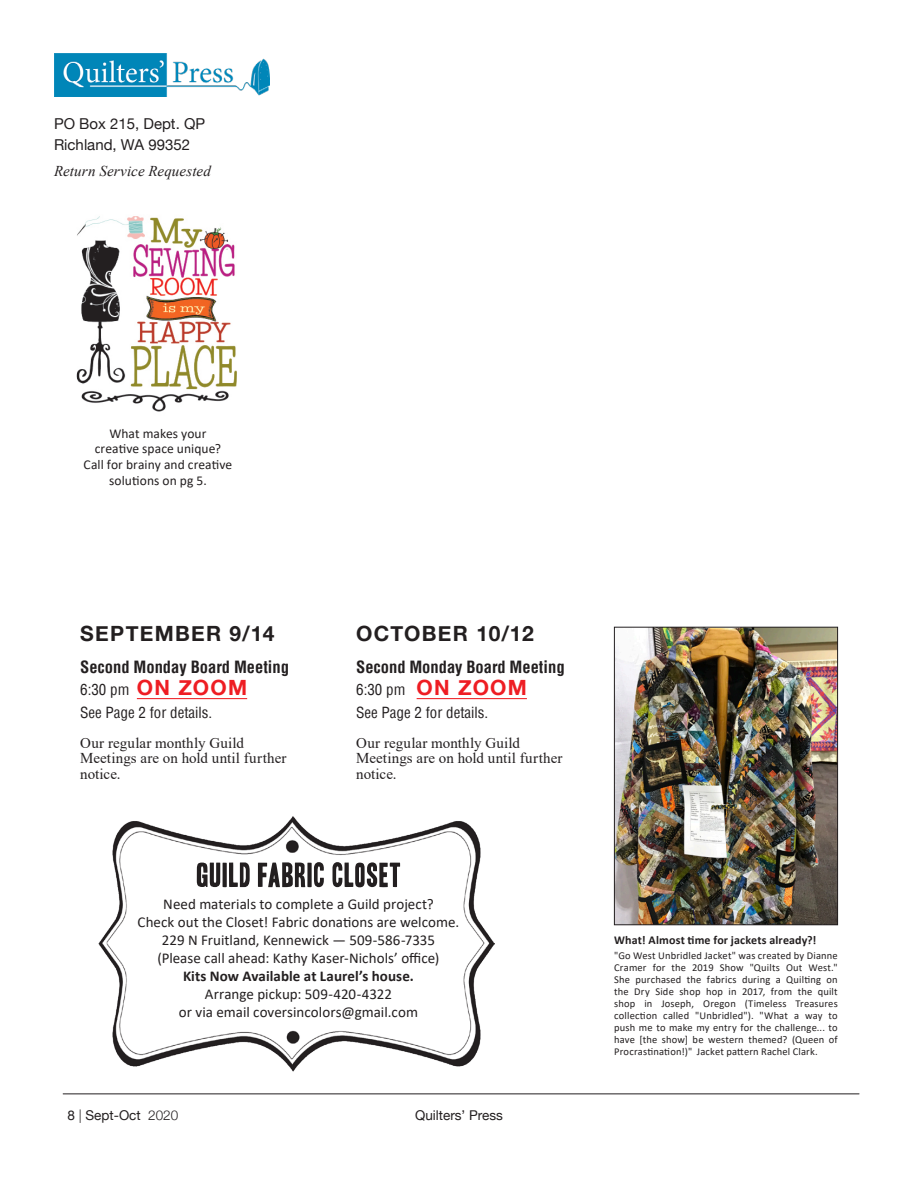
<style>
.page{position:relative;width:918px;height:1188px;background:#fff}
.page>*{position:absolute;margin:0;border:0;box-sizing:border-box;transform-origin:0 0}
.Main_Head_3{font:700 21px "Helvetica Neue";letter-spacing:.06em;color:#231f20}
.Main_Body{font:700 condensed 16.5px "Helvetica";color:#231f20}
.Main_Head_2{font:15px "Calibri";letter-spacing:.005em;color:#231f20}
.Main_Head_2-2{font:15px/15.8px "Times New Roman";letter-spacing:.01em;color:#231f20}
.Main_Body-2{font:condensed 15px/22.5px "Helvetica";color:#231f20}
.Side_Body{font:15px "Helvetica Neue";color:#231f20}
.Main_Head_2-3{font:700 15px "Calibri";letter-spacing:.005em;color:#231f20}
.Main_Head_2-4{font:italic 15px "Times New Roman";letter-spacing:.01em;color:#231f20}
.Main_Head_2-5{font:13.5px/15.8px "Calibri";letter-spacing:.005em;color:#231f20;text-align:center}
.t1{font:13.5px "Helvetica Neue";color:#231f20}
.Main_Head_2-6{font:700 12px "Calibri";letter-spacing:.015em;color:#231f20}
.Main_Head_2-7{font:10.5px/12px "Calibri";letter-spacing:.015em;color:#231f20;text-align:justify}
.s1{font-family:"Helvetica Neue";font-weight:700;font-stretch:normal;font-size:21px;color:#ee1d23}
.s2{font-weight:300}
</style>
<div class="page">
<hr style="left:63px;top:1094px;width:796px;height:1px;background:#231f20">
<img style="left:54px;top:54px;width:216px;height:43px">
<hr style="left:417px;top:698px;width:110px;height:1px;background:#ee1d23">
<hr style="left:137px;top:698px;width:110px;height:1px;background:#ee1d23">
<img style="left:616px;top:629px;width:220px;height:294px">
<div style="left:614px;top:627px;width:224px;height:298px;border:1px solid #231f20"></div>
<img style="left:99px;top:816px;width:395px;height:255px">
<svg style="left:197px;top:862px;width:203px;height:25px"></svg>
<img style="left:76px;top:216px;width:161px;height:196px">
<p class="Side_Body" style="left:54px;top:113px;width:153px">PO Box 215, Dept. QP</p>
<p class="Side_Body" style="left:54px;top:134px;width:133px">Richland, WA 99352￼</p>
<p class="Main_Head_2-4" style="left:54px;top:161px;width:158px">Return Service Requested</p>
<p class="Main_Head_2-5" style="left:109px;top:425px;width:99px">What makes your</p>
<p class="Main_Head_2-5" style="left:95px;top:441px;width:128px">creative space unique?</p>
<p class="Main_Head_2-5" style="left:84px;top:456px;width:150px">Call for brainy and creative solutions on pg 5.</p>
<p class="Main_Head_3" style="left:80px;top:618px;width:196px">SEPTEMBER 9/14</p>
<p class="Main_Body" style="left:80px;top:656px;width:210px">Second Monday Board Meeting</p>
<p class="Main_Body-2" style="left:80px;top:679px;width:168px">6:30 pm <span class="s1">ON ZOOM<br></span>See Page 2 for details.</p>
<p class="Main_Head_2-2" style="left:80px;top:734px;width:208px">Our regular monthly Guild<br>Meetings are on hold until further notice.</p>
<p class="Main_Head_2-2" style="left:356px;top:734px;width:208px">Our regular monthly Guild<br>Meetings are on hold until further notice.</p>
<p class="Main_Head_3" style="left:356px;top:618px;width:179px">OCTOBER 10/12</p>
<p class="Main_Body" style="left:356px;top:656px;width:210px">Second Monday Board Meeting</p>
<p class="Main_Body-2" style="left:356px;top:679px;width:172px">6:30 pm <span class="s1">ON ZOOM<br></span>See Page 2 for details.</p>
<p class="Main_Head_2" style="left:163px;top:894px;width:272px">Need materials to complete a Guild project?</p>
<p class="Main_Head_2" style="left:138px;top:912px;width:323px">Check out the Closet! Fabric donations are welcome.</p>
<p class="Main_Head_2" style="left:162px;top:930px;width:275px">229 N Fruitland, Kennewick — 509-586-7335</p>
<p class="Main_Head_2" style="left:157px;top:948px;width:284px">(Please call ahead: Kathy Kaser-Nichols’ office)</p>
<p class="Main_Head_2-3" style="left:183px;top:966px;width:232px">Kits Now Available at Laurel’s house.</p>
<p class="Main_Head_2" style="left:205px;top:984px;width:189px">Arrange pickup: 509-420-4322</p>
<p class="Main_Head_2" style="left:179px;top:1002px;width:241px">or via email coversincolors@gmail.com</p>
<p class="t1" style="left:68px;top:1106px;width:112px">8 <span class="s2">|</span> Sept-Oct <span class="s2">2020</span></p>
<p class="t1" style="left:415px;top:1105px;width:89px">Quilters’ Press</p>
<p class="Main_Head_2-6" style="left:614px;top:931px;width:204px">What! Almost time for jackets already?!</p>
<p class="Main_Head_2-7" style="left:614px;top:949px;width:225px">"Go West Unbridled Jacket" was created by Dianne Cramer for the 2019 Show "Quilts Out West." She purchased the fabrics during a Quilting on the Dry Side shop hop in 2017, from the quilt shop in Joseph, Oregon (Timeless Treasures collection called "Unbridled"). "What a way to push me to make my entry for the challenge... to have [the show] be western themed? (Queen of Procrastination!)" Jacket pattern Rachel Clark.</p>
</div>
